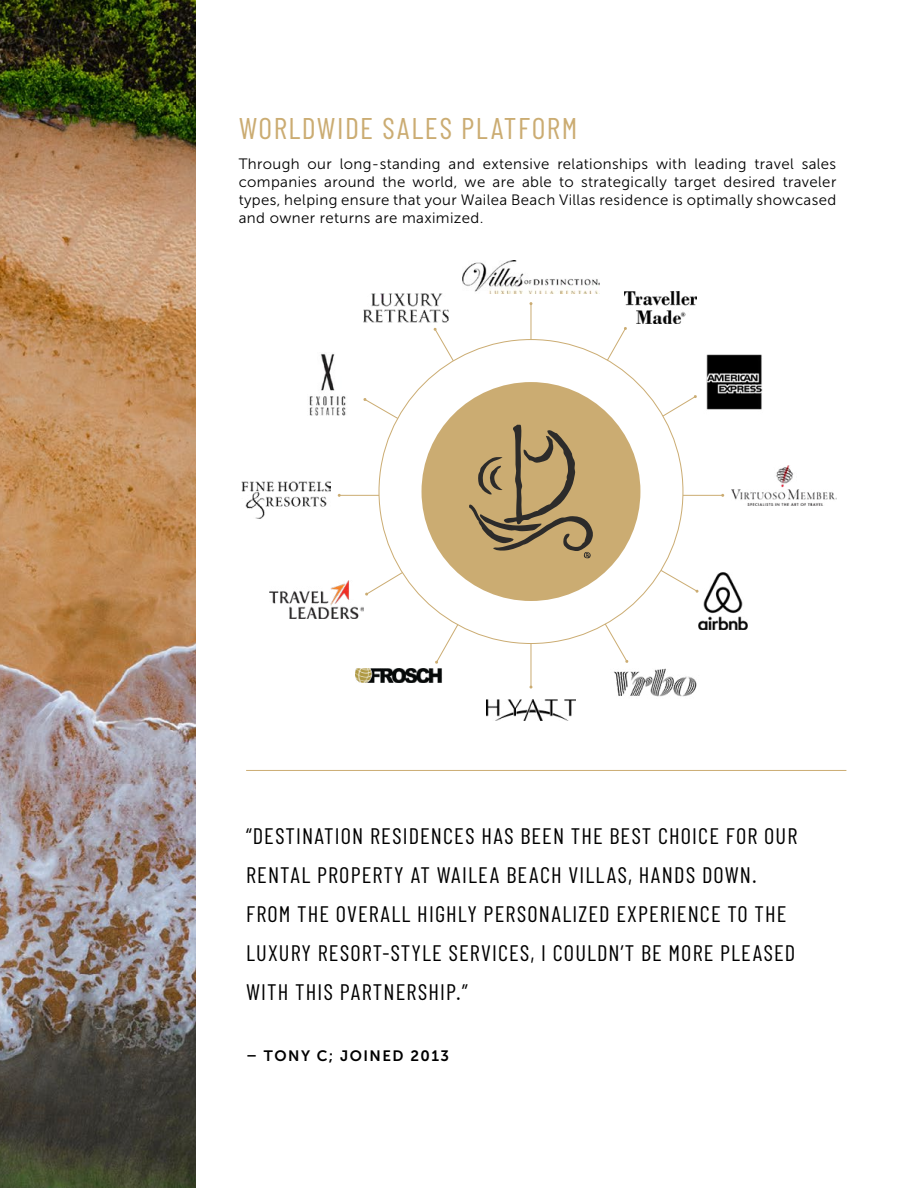
<style>
.page{position:relative;width:918px;height:1188px;background:#fff}
.page>*{position:absolute;margin:0;border:0;box-sizing:border-box;transform-origin:0 0}
.t1{font:30px "Barlow Condensed";letter-spacing:.05em;color:#cbac72}
.t2{font:22.5px/39px "Barlow Condensed";letter-spacing:.05em;color:#000}
.t3{font:15px/18px "Museo Sans 300";letter-spacing:.025em;color:#000;text-align:justify}
.t4{font:15px "Museo Sans 700";letter-spacing:.1em;color:#000}
</style>
<div class="page">
<img style="left:364px;top:293px;width:85px;height:29px">
<img style="left:462px;top:260px;width:137px;height:33px">
<img style="left:625px;top:292px;width:71px;height:32px">
<img style="left:706px;top:354px;width:57px;height:56px">
<img style="left:732px;top:466px;width:104px;height:40px">
<img style="left:699px;top:572px;width:49px;height:58px">
<img style="left:614px;top:668px;width:83px;height:29px">
<img style="left:486px;top:699px;width:90px;height:21px">
<img style="left:269px;top:581px;width:95px;height:38px">
<img style="left:356px;top:669px;width:86px;height:14px">
<img style="left:309px;top:353px;width:37px;height:63px">
<img style="left:241px;top:481px;width:89px;height:37px">
<hr style="left:531px;top:304px;width:1px;height:383px;background:#cbac72">
<hr style="left:339px;top:495px;width:384px;height:1px;background:#cbac72">
<svg style="left:366px;top:396px;width:330px;height:199px"></svg>
<svg style="left:434px;top:328px;width:194px;height:334px"></svg>
<div style="left:379px;top:340px;width:304px;height:304px;background:#fff;border-radius:50%"></div>
<div style="left:422px;top:382px;width:218px;height:219px;background:#cbac72;border-radius:50%"></div>
<svg style="left:469px;top:425px;width:124px;height:134px"></svg>
<hr style="left:246px;top:770px;width:600px;height:1px;background:#cbac72">
<img style="left:0;top:0;width:195px;height:1188px">
<h1 class="t1" style="left:239px;top:109px;width:340px">WORLDWIDE SALES PLATFORM</h1>
<p class="t3" style="left:239px;top:155px;width:599px">Through our long-standing and extensive relationships with leading travel sales companies around the world, we are able to strategically target desired traveler types, helping ensure that your Wailea Beach Villas residence is optimally showcased and owner returns are maximized.</p>
<p class="t2" style="left:246px;top:816px;width:553px">“DESTINATION RESIDENCES HAS BEEN THE BEST CHOICE FOR OUR RENTAL PROPERTY AT WAILEA BEACH VILLAS, HANDS DOWN.<br>FROM THE OVERALL HIGHLY PERSONALIZED EXPERIENCE TO THE LUXURY RESORT-STYLE SERVICES, I COULDN’T BE MORE PLEASED WITH THIS PARTNERSHIP.”</p>
<p class="t4" style="left:246px;top:1048px;width:205px">– TONY C; JOINED 2013</p>
</div>
